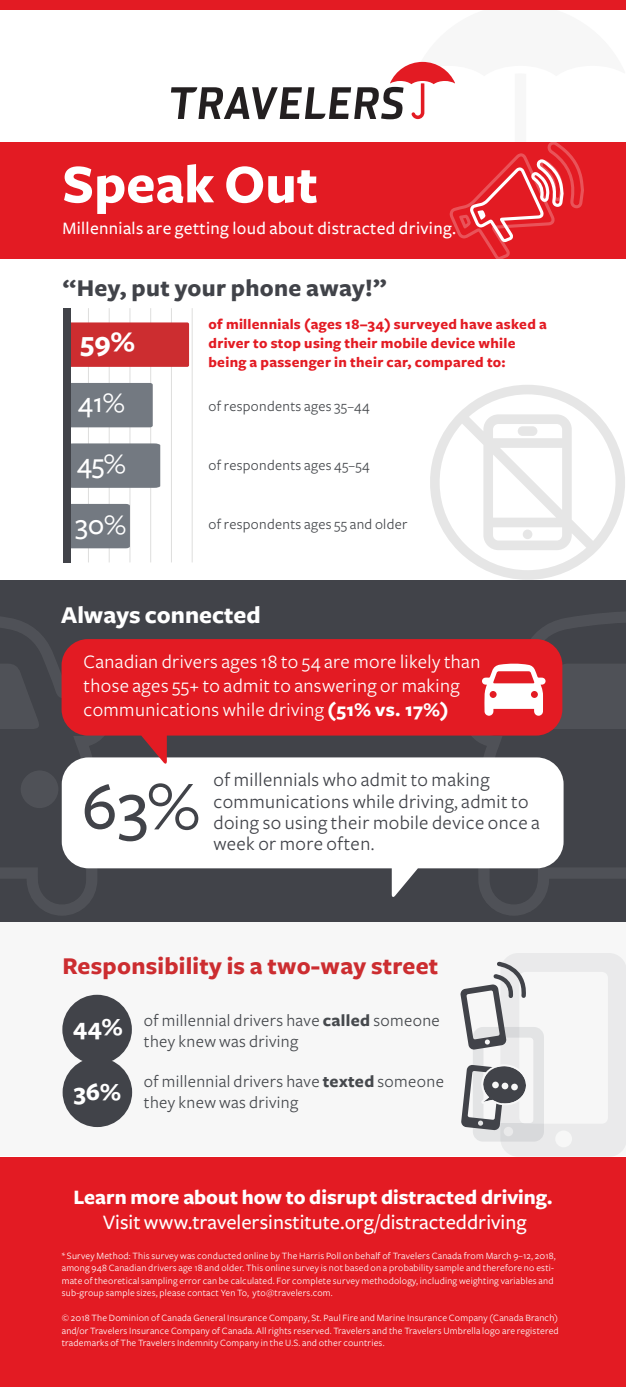
<style>
.page{position:relative;width:626px;height:1387px;background:#fff}
.page>*{position:absolute;margin:0;border:0;box-sizing:border-box;transform-origin:0 0}
.t1{font:500 69.38px "Freight Sans";color:#414349}
.t2{font:700 56.25px "Freight Sans";color:#fff}
.t3{font:500 28.88px/60.8px "Freight Sans";color:#fff;text-align:justify}
.t4{font:700 28.88px "Freight Sans";color:#fff}
.t5{font:700 25px "Freight Sans";letter-spacing:.01em;color:#cc2d30}
.t6{font:700 25px "Freight Sans";letter-spacing:.01em;color:#414349}
.t7{font:700 25px "Freight Sans";color:#fff}
.t8{font:500 21.25px "Freight Sans";color:#fff}
.t9{font:700 21.25px "Freight Sans";color:#fff}
.t10{font:19.75px/23.8px "Freight Sans";letter-spacing:.02em;color:#fff}
.t11{font:19.75px/21.2px "Freight Sans";letter-spacing:.02em;color:#414349}
.t12{font:500 18.12px "Freight Sans";letter-spacing:.02em;color:#fff}
.t13{font:17.5px/21.5px "Freight Sans";letter-spacing:.02em;color:#46494d}
.t14{font:700 15px/18.8px "Freight Sans";letter-spacing:.02em;color:#e31b23}
.t15{font:15px "Freight Sans";letter-spacing:.02em;color:#46494d}
.t16{font:10px/12.5px "Freight Sans";letter-spacing:.02em;color:#fff}
.s1{font-weight:700}
</style>
<div class="page">
<svg style="left:430px;top:385px;width:194px;height:194px"></svg>
<svg style="left:517px;top:426px;width:20px;height:10px"></svg>
<svg style="left:522px;top:529px;width:10px;height:10px"></svg>
<div style="left:0;top:142px;width:625px;height:116px;background:#e31b23"></div>
<div style="left:0;top:580px;width:625px;height:344px;background:#414349"></div>
<hr style="left:192px;top:308px;width:1px;height:254px;background:#dededd">
<hr style="left:171px;top:308px;width:1px;height:254px;background:#dededd">
<hr style="left:150px;top:308px;width:1px;height:254px;background:#dededd">
<hr style="left:130px;top:308px;width:1px;height:254px;background:#dededd">
<hr style="left:109px;top:308px;width:1px;height:254px;background:#dededd">
<hr style="left:88px;top:308px;width:1px;height:254px;background:#dededd">
<div style="left:0;top:921px;width:625px;height:234px;background:#f7f7f7"></div>
<div style="left:62px;top:994px;width:70px;height:70px;background:#414349;border-radius:50%"></div>
<div style="left:63px;top:1057px;width:69px;height:69px;background:#414349;border-radius:50%"></div>
<div style="left:0;top:1px;width:625px;height:9px;background:#e31b23"></div>
<svg style="left:0;top:617px;width:93px;height:298px"></svg>
<svg style="left:483px;top:612px;width:142px;height:303px"></svg>
<svg style="left:62px;top:757px;width:501px;height:140px;fill:#fff"></svg>
<svg style="left:61px;top:639px;width:501px;height:125px;fill:#e31b23"></svg>
<div style="left:70px;top:383px;width:83px;height:44px;background:#737981"></div>
<div style="left:67px;top:322px;width:122px;height:45px;background:#cc2d30;border-radius:2px"></div>
<div style="left:70px;top:443px;width:90px;height:45px;background:#737981"></div>
<div style="left:70px;top:504px;width:60px;height:44px;background:#737981"></div>
<svg style="left:481px;top:663px;width:144px;height:66px"></svg>
<svg style="left:171px;top:61px;width:453px;height:198px"></svg>
<svg style="left:460px;top:953px;width:165px;height:203px"></svg>
<div style="left:63px;top:308px;width:7px;height:254px;background:#414349"></div>
<div style="left:0;top:1157px;width:625px;height:229px;background:#e31b23"></div>
<h2 class="t2" style="left:62px;top:154px;width:257px">Speak Out</h2>
<h3 class="t12" style="left:62px;top:218px;width:395px">Millennials are getting loud about distracted driving.</h3>
<h3 class="t6" style="left:63px;top:274px;width:325px">“Hey, put your phone away!”</h3>
<h3 class="t4" style="left:80px;top:326px;width:56px">59%</h3>
<h3 class="t14" style="left:208px;top:315px;width:339px">of millennials (ages 18–34) surveyed have asked a driver to stop using their mobile device while being a passenger in their car, compared to:</h3>
<h3 class="t3" style="left:75px;top:373px;width:52px">41% 45% 30%</h3>
<h3 class="t15" style="left:208px;top:398px;width:162px">of respondents ages 35–44</h3>
<h3 class="t15" style="left:208px;top:457px;width:163px">of respondents ages 45–54</h3>
<h3 class="t15" style="left:208px;top:515px;width:200px">of respondents ages 55 and older</h3>
<h3 class="t7" style="left:61px;top:601px;width:201px">Always connected</h3>
<h3 class="t10" style="left:83px;top:650px;width:398px">Canadian drivers ages 18 to 54 are more likely than those ages 55+ to admit to answering or making communications while driving <span class="s1">(51% vs. 17%)</span></h3>
<h1 class="t1" style="left:82px;top:767px;width:119px">63%</h1>
<h3 class="t11" style="left:213px;top:769px;width:327px">of millennials who admit to making communications while driving, admit to doing so using their mobile device once a week or more often.</h3>
<h3 class="t5" style="left:62px;top:952px;width:377px">Responsibility is a two-way street</h3>
<h3 class="t13" style="left:144px;top:1009px;width:297px">of millennial drivers have <span class="s1">called</span> someone they knew was driving</h3>
<h3 class="t7" style="left:73px;top:1013px;width:51px">44%</h3>
<h3 class="t7" style="left:74px;top:1077px;width:49px">36%</h3>
<h3 class="t13" style="left:144px;top:1070px;width:301px">of millennial drivers have <span class="s1">texted</span> someone they knew was driving</h3>
<h3 class="t9" style="left:73px;top:1185px;width:480px">Learn more about how to disrupt distracted driving.</h3>
<h3 class="t8" style="left:103px;top:1210px;width:424px">Visit www.travelersinstitute.org/distracteddriving</h3>
<p class="t16" style="left:62px;top:1248px;width:495px">* Survey Method: This survey was conducted online by The Harris Poll on behalf of Travelers Canada from March 9–12, 2018, among 948 Canadian drivers age 18 and older. This online survey is not based on a probability sample and therefore no esti&shy;mate of theoretical sampling error can be calculated. For complete survey methodology, including weighting variables and sub-group sample sizes, please contact Yen To, yto@travelers.com.</p>
<p class="t16" style="left:62px;top:1311px;width:498px;text-align:justify">© 2018 The Dominion of Canada General Insurance Company, St. Paul Fire and Marine Insurance Company (Canada Branch) and/or Travelers Insurance Company of Canada. All rights reserved. Travelers and the Travelers Umbrella logo are registered trademarks of The Travelers Indemnity Company in the U.S. and other countries.</p>
</div>
